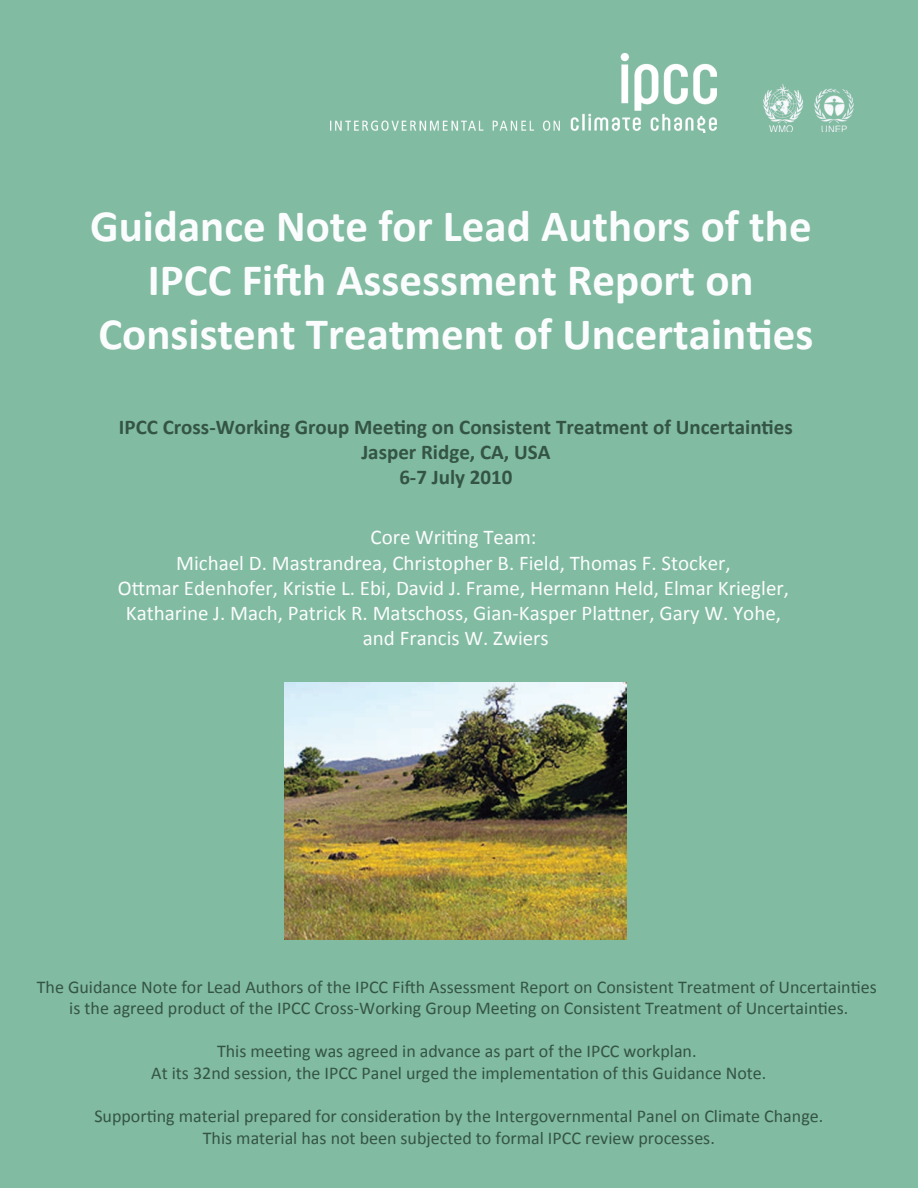
<style>
.page{position:relative;width:918px;height:1188px;background:#81bba1}
.page>*{position:absolute;margin:0;border:0;box-sizing:border-box;transform-origin:0 0}
.t1{font:700 45px/54px "Calibri";color:#fbfcfd;text-align:center}
.t2{font:21px/25.2px "Calibri";color:#fbfcfd;text-align:center}
.t3{font:700 21px/25.2px "Calibri";color:#345445;text-align:center}
.t4{font:18px/21.6px "Calibri";color:#345445;text-align:center}
</style>
<div class="page">
<img style="left:249px;top:28px;width:604px;height:103px">
<img style="left:285px;top:682px;width:342px;height:257px">
<h1 class="t1" style="left:90px;top:197px;width:725px">Guidance Note for Lead Authors of the<br>IPCC Fifth Assessment Report on<br>Consistent Treatment of Uncertainties</h1>
<p class="t3" style="left:119px;top:413px;width:675px">IPCC Cross-Working Group Meeting on Consistent Treatment of Uncertainties<br>Jasper Ridge, CA, USA<br>6-7 July 2010</p>
<p class="t2" style="left:118px;top:524px;width:673px">Core Writing Team:<br>Michael D. Mastrandrea, Christopher B. Field, Thomas F. Stocker,<br>Ottmar Edenhofer, Kristie L. Ebi, David J. Frame, Hermann Held, Elmar Kriegler, Katharine J. Mach, Patrick R. Matschoss, Gian-Kasper Plattner, Gary W. Yohe, and Francis W. Zwiers</p>
<p class="t4" style="left:37px;top:975px;width:841px">The Guidance Note for Lead Authors of the IPCC Fifth Assessment Report on Consistent Treatment of Uncertainties is the agreed product of the IPCC Cross-Working Group Meeting on Consistent Treatment of Uncertainties.</p>
<p class="t4" style="left:151px;top:1040px;width:617px">This meeting was agreed in advance as part of the IPCC workplan.<br>At its 32nd session, the IPCC Panel urged the implementation of this Guidance Note.</p>
<p class="t4" style="left:94px;top:1105px;width:730px">Supporting material prepared for consideration by the Intergovernmental Panel on Climate Change.<br>This material has not been subjected to formal IPCC review processes.</p>
</div>
